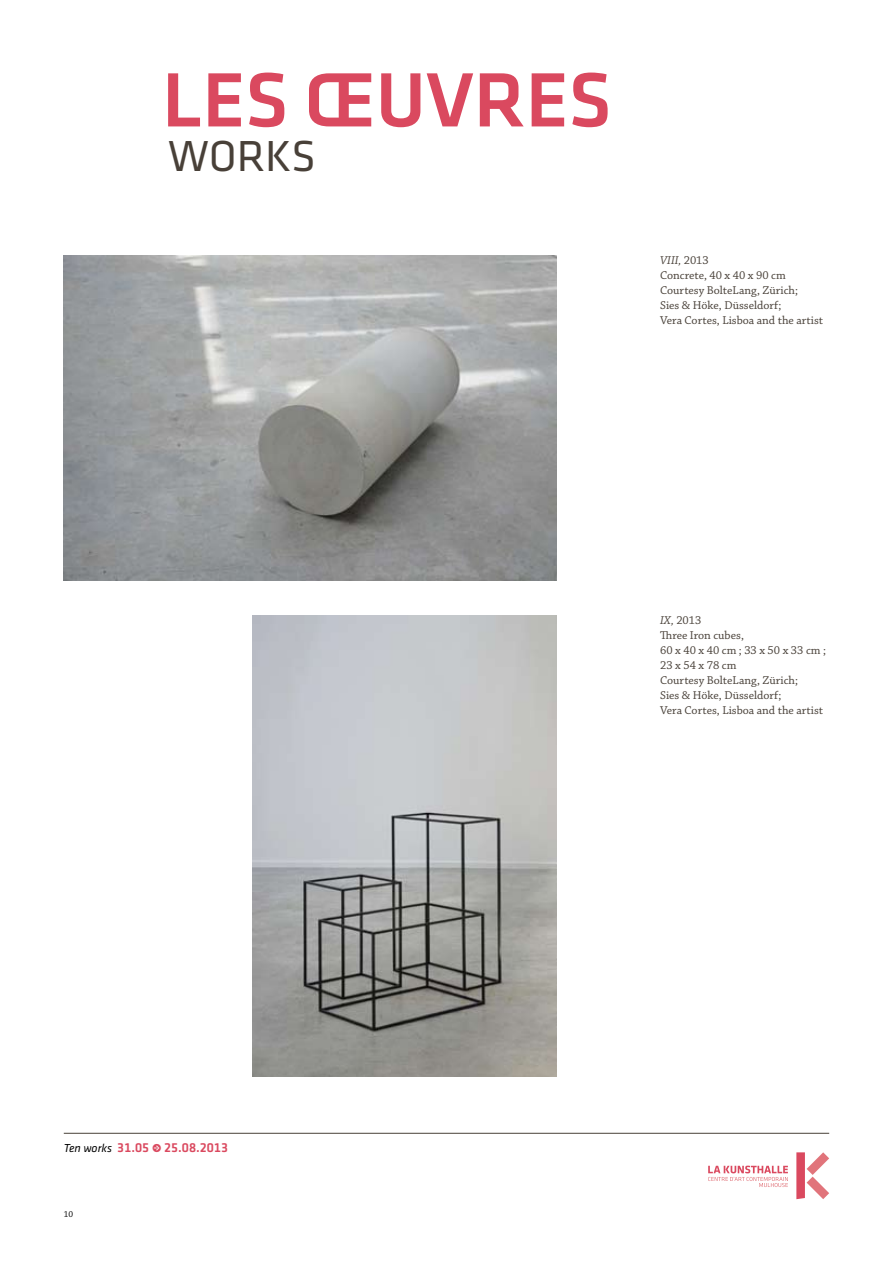
<style>
.page{position:relative;width:893px;height:1263px;background:#fff}
.page>*{position:absolute;margin:0;border:0;box-sizing:border-box;transform-origin:0 0}
.t1{font:79.65px "Klavika Medium TF";color:#da495f}
.t2{font:45px "Klavika Regular TF";color:#484038}
.t3{font:13.5px "Klavika Medium TF";color:#da495f}
.t4{font:12px/15px "Chaparral Pro";color:#484038}
.t5{font:9px "Chaparral Pro";color:#000}
.s1{font-style:italic}
.s2{font-family:"Klavika Regular Italic TF";font-size:12px;color:#000}
.s3{font-family:"Klavika Arrows";font-weight:500;font-size:12px}
</style>
<div class="page">
<svg style="left:796px;top:1152px;width:33px;height:47px"></svg>
<svg style="left:708px;top:1166px;width:80px;height:21px"></svg>
<hr style="left:64px;top:1133px;width:765px;height:1px;background:#484038">
<img style="left:64px;top:255px;width:492px;height:326px">
<img style="left:253px;top:615px;width:303px;height:461px">
<h1 class="t1" style="left:162px;top:57px;width:451px">LES ŒUVRES</h1>
<h2 class="t2" style="left:168px;top:133px;width:144px">WORKS</h2>
<p class="t4" style="left:660px;top:253px;width:165px"><span class="s1">VIII,</span> 2013<br>Concrete, 40 x 40 x 90 cm<br>Courtesy BolteLang, Zürich;<br>Sies &amp; Höke, Düsseldorf;<br>Vera Cortes, Lisboa and the artist</p>
<p class="t4" style="left:660px;top:614px;width:167px"><span class="s1">IX,</span> 2013<br>Three Iron cubes,<br>60 x 40 x 40 cm ; 33 x 50 x 33 cm ;<br>23 x 54 x 78 cm<br>Courtesy BolteLang, Zürich;<br>Sies &amp; Höke, Düsseldorf;<br>Vera Cortes, Lisboa and the artist</p>
<p class="t3" style="left:64px;top:1141px;width:166px"><span class="s2">Ten works</span> 31.05 <span class="s3">r</span> 25.08.2013</p>
<p class="t5" style="left:64px;top:1209px;width:11px">10</p>
</div>
